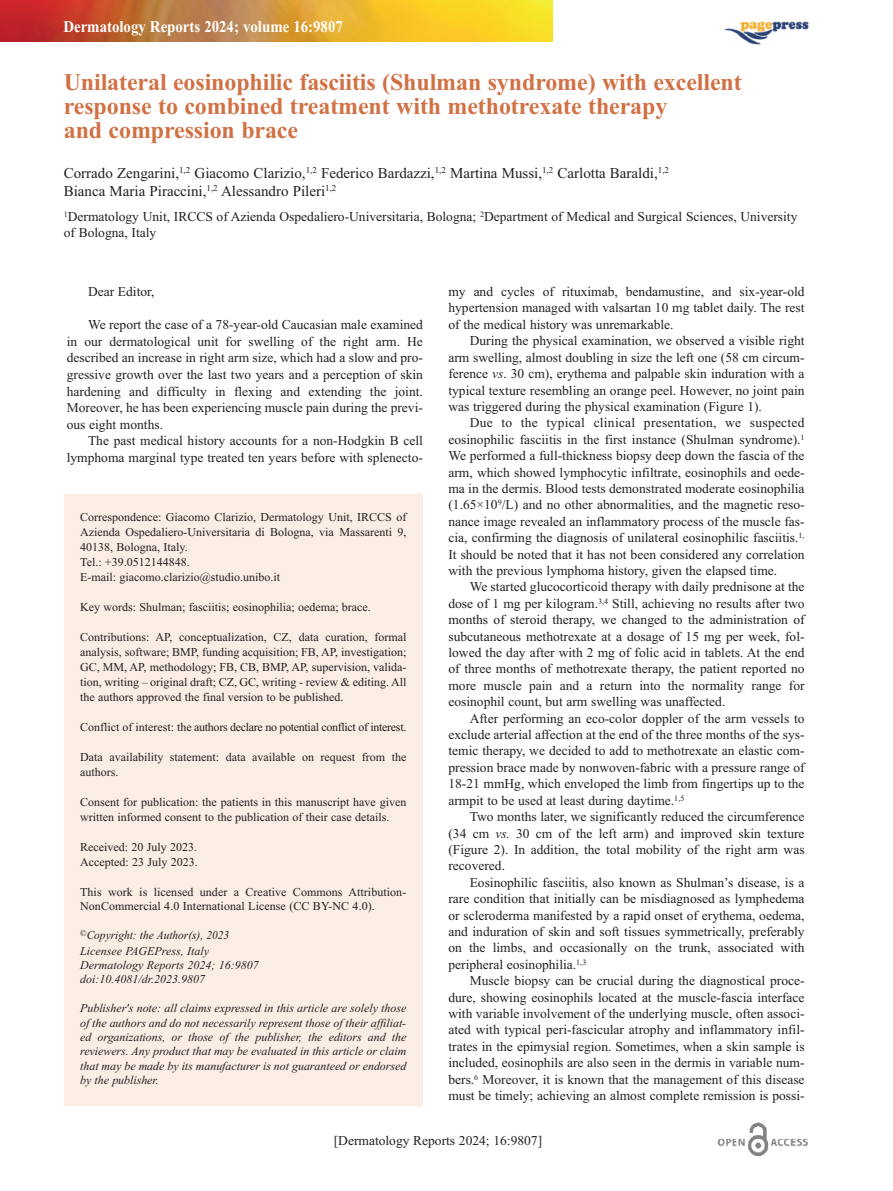
<style>
.page{position:relative;width:893px;height:1191px;background:#fff}
.page>*{position:absolute;margin:0;border:0;box-sizing:border-box;transform-origin:0 0}
.t1{font:700 24px/24px "Times New Roman";letter-spacing:-.005em;color:#d17144}
.t2{font:700 16.5px "Times New Roman";color:#fff;scale:.9 1}
.t3{font:15px/18px "Times New Roman";color:#231f20}
.t4{font:13.5px/16.4px "Times New Roman";color:#231f20;text-align:justify}
.t5{font:12px/15px "Times New Roman";color:#231f20}
.t6{font:italic 12px/14.4px "Times New Roman";color:#231f20}
.t7{font:12px "Times New Roman";letter-spacing:-.025em;color:#231f20}
.t8{font:italic 12px/15.9px "Times New Roman";color:#231f20;scale:.95 1}
.s1{font-style:italic}
</style>
<div class="page">
<img style="left:717px;top:1123px;width:91px;height:33px">
<img style="left:724px;top:21px;width:85px;height:23px">
<div style="left:64px;top:495px;width:358px;height:611px;background:#faede4"></div>
<img style="left:0;top:0;width:553px;height:42px">
<p class="t2" style="left:63px;top:17px;width:312px">Dermatology Reports 2024; volume 16:9807</p>
<p class="t2" style="left:227px;top:17px;width:10px">3</p>
<p class="t2" style="left:301px;top:17px;width:10px">5</p>
<h1 class="t1" style="left:64px;top:69px;width:679px">Unilateral eosinophilic fasciitis (Shulman syndrome) with excellent response to combined treatment with methotrexate therapy<br>and compression brace</h1>
<p class="t3" style="left:64px;top:163px;width:607px">Corrado Zengarini,<sup>1,2</sup> Giacomo Clarizio,<sup>1,2</sup> Federico Bardazzi,<sup>1,2</sup> Martina Mussi,<sup>1,2</sup> Carlotta Baraldi,<sup>1,2<br></sup>Bianca Maria Piraccini,<sup>1,2</sup> Alessandro Pileri<sup>1,2</sup></p>
<p class="t4" style="left:64px;top:208px;width:735px"><sup>1</sup>Dermatology Unit, IRCCS of Azienda Ospedaliero-Universitaria, Bologna; <sup>2</sup>Department of Medical and Surgical Sciences, University of Bologna, Italy</p>
<p class="t4" style="left:88px;top:283px;width:68px">Dear Editor,</p>
<p class="t4" style="left:67px;top:316px;width:358px;text-indent:21px">We report the case of a 78-year-old Caucasian male examined in our dermatological unit for swelling of the right arm. He described an increase in right arm size, which had a slow and pro&shy;gressive growth over the last two years and a perception of skin hardening and difficulty in flexing and extending the joint.<br>Moreover, he has been experiencing muscle pain during the previ&shy;ous eight months.</p>
<p class="t4" style="left:67px;top:432px;width:358px;text-align:right">The past medical history accounts for a non-Hodgkin B cell lymphoma marginal type treated ten years before with splenecto-</p>
<p class="t5" style="left:80px;top:509px;width:328px">Correspondence: Giacomo Clarizio, Dermatology Unit, IRCCS of Azienda Ospedaliero-Universitaria di Bologna, via Massarenti 9, 40138, Bologna, Italy.<br>Tel.: +39.0512144848.<br>E-mail: giacomo.clarizio@studio.unibo.it</p>
<p class="t5" style="left:80px;top:599px;width:292px">Key words: Shulman; fasciitis; eosinophilia; oedema; brace.</p>
<p class="t5" style="left:80px;top:629px;width:328px;text-align:justify">Contributions: AP, conceptualization, CZ, data curation, formal analysis, software; BMP, funding acquisition; FB, AP, investigation; GC, MM, AP, methodology; FB, CB, BMP, AP, supervision, valida&shy;tion, writing – original draft; CZ, GC, writing - review &amp; editing. All the authors approved the final version to be published.</p>
<p class="t7" style="left:80px;top:720px;width:328px">Conflict of interest: the authors declare no potential conflict of interest.</p>
<p class="t5" style="left:80px;top:749px;width:328px">Data availability statement: data available on request from the authors.</p>
<p class="t5" style="left:80px;top:794px;width:328px">Consent for publication: the patients in this manuscript have given written informed consent to the publication of their case details.</p>
<p class="t5" style="left:80px;top:839px;width:119px">Received: 20 July 2023.<br>Accepted: 23 July 2023.</p>
<p class="t5" style="left:80px;top:884px;width:328px;line-height:14.4px">This work is licensed under a Creative Commons Attribution-<br>NonCommercial 4.0 International License (CC BY-NC 4.0).</p>
<p class="t8" style="left:80px;top:926px;width:158px"><sup>©</sup>Copyright: the Author(s), 2023<br>Licensee PAGEPress, Italy</p>
<p class="t6" style="left:80px;top:957px;width:180px">Dermatology Reports 2024; 16:9807 doi:10.4081/dr.2023.9807</p>
<p class="t6" style="left:80px;top:1001px;width:328px;text-align:justify">Publisher's note: all claims expressed in this article are solely those of the authors and do not necessarily represent those of their affiliat&shy;ed organizations, or those of the publisher, the editors and the reviewers. Any product that may be evaluated in this article or claim that may be made by its manufacturer is not guaranteed or endorsed by the publisher.</p>
<p class="t4" style="left:448px;top:283px;width:358px">my and cycles of rituximab, bendamustine, and six-year-old hypertension managed with valsartan 10 mg tablet daily. The rest of the medical history was unremarkable.</p>
<p class="t4" style="left:448px;top:332px;width:358px;text-indent:21px">During the physical examination, we observed a visible right arm swelling, almost doubling in size the left one (58 cm circum&shy;ference <span class="s1">vs</span>. 30 cm), erythema and palpable skin induration with a typical texture resembling an orange peel. However, no joint pain was triggered during the physical examination (Figure 1).</p>
<p class="t4" style="left:448px;top:414px;width:358px;text-indent:21px">Due to the typical clinical presentation, we suspected eosinophilic fasciitis in the first instance (Shulman syndrome).<sup>1<br></sup>We performed a full-thickness biopsy deep down the fascia of the arm, which showed lymphocytic infiltrate, eosinophils and oede&shy;ma in the dermis. Blood tests demonstrated moderate eosinophilia (1.65×10<sup>9</sup>/L) and no other abnormalities, and the magnetic reso&shy;nance image revealed an inflammatory process of the muscle fas&shy;cia, confirming the diagnosis of unilateral eosinophilic fasciitis.<sup>1, </sup>It should be noted that it has not been considered any correlation with the previous lymphoma history, given the elapsed time.</p>
<p class="t4" style="left:448px;top:578px;width:358px;text-indent:21px">We started glucocorticoid therapy with daily prednisone at the dose of 1 mg per kilogram.<sup>3,4</sup> Still, achieving no results after two months of steroid therapy, we changed to the administration of subcutaneous methotrexate at a dosage of 15 mg per week, fol&shy;lowed the day after with 2 mg of folic acid in tablets. At the end of three months of methotrexate therapy, the patient reported no more muscle pain and a return into the normality range for eosinophil count, but arm swelling was unaffected.</p>
<p class="t4" style="left:448px;top:710px;width:358px;text-indent:21px">After performing an eco-color doppler of the arm vessels to exclude arterial affection at the end of the three months of the sys&shy;temic therapy, we decided to add to methotrexate an elastic com&shy;pression brace made by nonwoven-fabric with a pressure range of 18-21 mmHg, which enveloped the limb from fingertips up to the armpit to be used at least during daytime.<sup>1,5</sup></p>
<p class="t4" style="left:448px;top:808px;width:358px;text-indent:21px">Two months later, we significantly reduced the circumference (34 cm <span class="s1">vs.</span> 30 cm of the left arm) and improved skin texture (Figure 2). In addition, the total mobility of the right arm was recovered.</p>
<p class="t4" style="left:448px;top:874px;width:358px;text-indent:21px">Eosinophilic fasciitis, also known as Shulman’s disease, is a rare condition that initially can be misdiagnosed as lymphedema or scleroderma manifested by a rapid onset of erythema, oedema, and induration of skin and soft tissues symmetrically, preferably on the limbs, and occasionally on the trunk, associated with peripheral eosinophilia.<sup>1,3</sup></p>
<p class="t4" style="left:448px;top:972px;width:358px;text-indent:21px">Muscle biopsy can be crucial during the diagnostical proce&shy;dure, showing eosinophils located at the muscle-fascia interface with variable involvement of the underlying muscle, often associ&shy;ated with typical peri-fascicular atrophy and inflammatory infil&shy;trates in the epimysial region. Sometimes, when a skin sample is included, eosinophils are also seen in the dermis in variable num&shy;bers.<sup>6</sup> Moreover, it is known that the management of this disease must be timely; achieving an almost complete remission is possi-</p>
<p class="t4" style="left:334px;top:1132px;width:210px">[Dermatology Reports 2024; 16:9807]</p>
</div>
